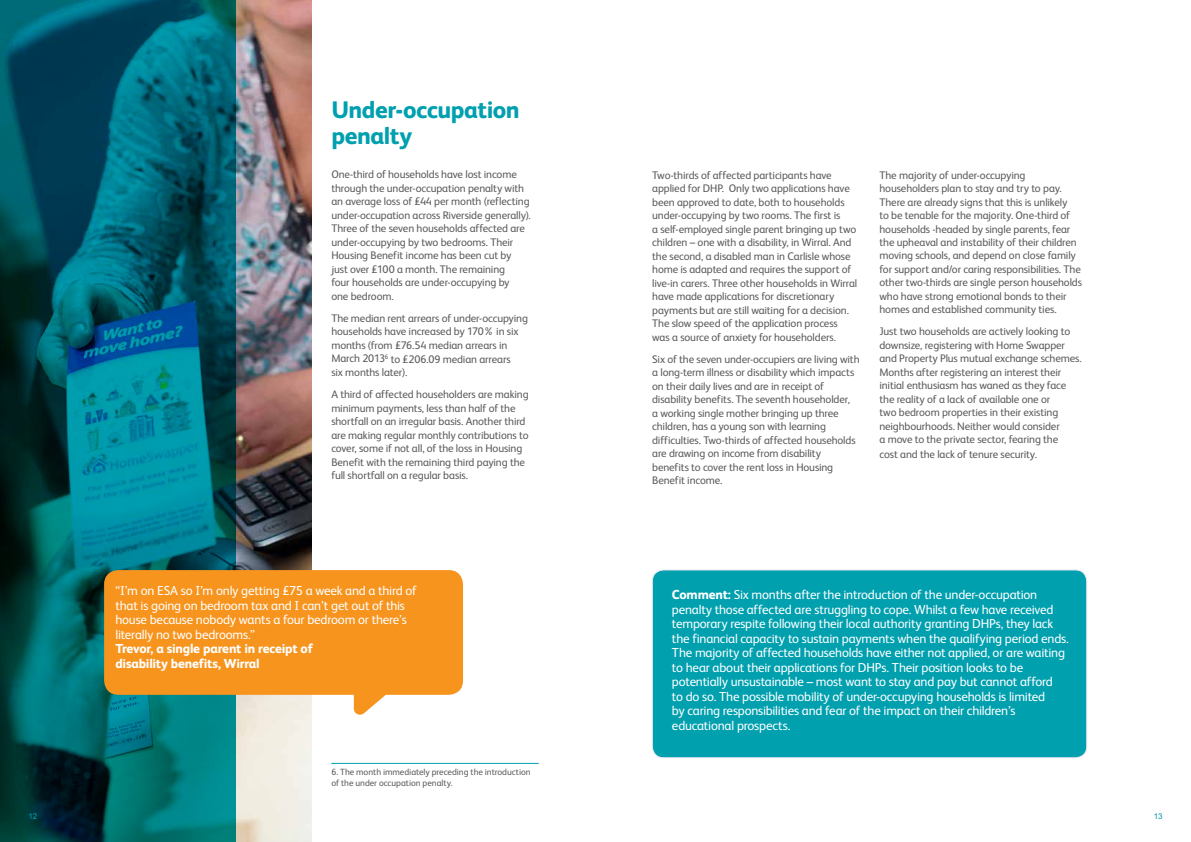
<style>
.page{position:relative;width:1191px;height:842px;background:#fff}
.page>*{position:absolute;margin:0;border:0;box-sizing:border-box;transform-origin:0 0}
.t1{font:800 24px/26px "FS Albert";letter-spacing:-.02em;color:#00a0af}
.t2{font:13px/14.5px "FS Albert";letter-spacing:-.015em;color:#fff}
.t3{font:800 13px/14.5px "FS Albert";letter-spacing:-.02em;color:#fff}
.t4{font:11px/13.5px "FS Albert";letter-spacing:-.01em;color:#58595b}
.t5{font:9px/11px "FS Albert";letter-spacing:-.005em;color:#58595b}
.t6{font:8px "Arial";color:#00a0af}
.t7{font:8px "Arial";color:#0095a6}
.s1{font-weight:800}
</style>
<div class="page">
<img style="left:236px;top:0;width:75px;height:842px">
<svg style="left:0;top:0;width:236px;height:842px;background:#005c69"></svg>
<svg style="left:104px;top:570px;width:359px;height:145px;background:#e99b35"></svg>
<hr style="left:331px;top:763px;width:208px;height:1px;background:#00a0af">
<div style="left:652px;top:570px;width:434px;height:188px;background:#00a0af;border-radius:11px"></div>
<div style="left:652px;top:570px;width:434px;height:188px;border:1px solid #efe7f3;border-radius:11px"></div>
<h1 class="t1" style="left:331px;top:95px;width:190px">Under-occupation penalty</h1>
<p class="t4" style="left:331px;top:167px;width:201px">One-third of households have lost income through the under-occupation penalty with an average loss of £44 per month (reflecting under-occupation across Riverside generally).<br>Three of the seven households affected are under-occupying by two bedrooms. Their Housing Benefit income has been cut by<br>just over £100 a month. The remaining<br>four households are under-occupying by<br>one bedroom.</p>
<p class="t4" style="left:331px;top:311px;width:198px">The median rent arrears of under-occupying households have increased by 170% in six months (from £76.54 median arrears in March 2013<sup>6</sup> to £206.09 median arrears<br>six months later).</p>
<p class="t4" style="left:331px;top:387px;width:199px">A third of affected householders are making minimum payments, less than half of the shortfall on an irregular basis. Another third are making regular monthly contributions to cover, some if not all, of the loss in Housing Benefit with the remaining third paying the full shortfall on a regular basis.</p>
<p class="t2" style="left:115px;top:583px;width:303px">“I’m on ESA so I’m only getting £75 a week and a third of that is going on bedroom tax and I can’t get out of this house because nobody wants a four bedroom or there’s literally no two bedrooms.”</p>
<p class="t3" style="left:115px;top:641px;width:199px">Trevor, a single parent in receipt of disability benefits, Wirral</p>
<p class="t5" style="left:331px;top:766px;width:201px">6. The month immediately preceding the introduction of the under occupation penalty.</p>
<p class="t4" style="left:652px;top:167px;width:207px">Two-thirds of affected participants have applied for DHP. Only two applications have been approved to date, both to households under-occupying by two rooms. The first is<br>a self-employed single parent bringing up two children – one with a disability, in Wirral. And the second, a disabled man in Carlisle whose home is adapted and requires the support of live-in carers. Three other households in Wirral have made applications for discretionary payments but are still waiting for a decision.<br>The slow speed of the application process was a source of anxiety for householders.</p>
<p class="t4" style="left:652px;top:351px;width:209px">Six of the seven under-occupiers are living with a long-term illness or disability which impacts on their daily lives and are in receipt of disability benefits. The seventh householder,<br>a working single mother bringing up three children, has a young son with learning difficulties. Two-thirds of affected households are drawing on income from disability benefits to cover the rent loss in Housing Benefit income.</p>
<p class="t4" style="left:879px;top:167px;width:204px">The majority of under-occupying householders plan to stay and try to pay.<br>There are already signs that this is unlikely<br>to be tenable for the majority. One-third of households -headed by single parents, fear the upheaval and instability of their children moving schools, and depend on close family for support and/or caring responsibilities. The other two-thirds are single person households who have strong emotional bonds to their homes and established community ties.</p>
<p class="t4" style="left:879px;top:324px;width:204px">Just two households are actively looking to downsize, registering with Home Swapper and Property Plus mutual exchange schemes.<br>Months after registering an interest their initial enthusiasm has waned as they face the reality of a lack of available one or<br>two bedroom properties in their existing neighbourhoods. Neither would consider<br>a move to the private sector, fearing the</p>
<p class="t4" style="left:879px;top:447px;width:159px">cost and the lack of tenure security.</p>
<p class="t2" style="left:672px;top:587px;width:398px"><span class="s1">Comment:</span> Six months after the introduction of the under-occupation penalty those affected are struggling to cope. Whilst a few have received temporary respite following their local authority granting DHPs, they lack the financial capacity to sustain payments when the qualifying period ends.<br>The majority of affected households have either not applied, or are waiting to hear about their applications for DHPs. Their position looks to be potentially unsustainable – most want to stay and pay but cannot afford<br>to do so. The possible mobility of under-occupying households is limited<br>by caring responsibilities and fear of the impact on their children’s educational prospects.</p>
<p class="t6" style="left:28px;top:811px;width:10px">12</p>
<p class="t7" style="left:1153px;top:811px;width:10px">13</p>
</div>
